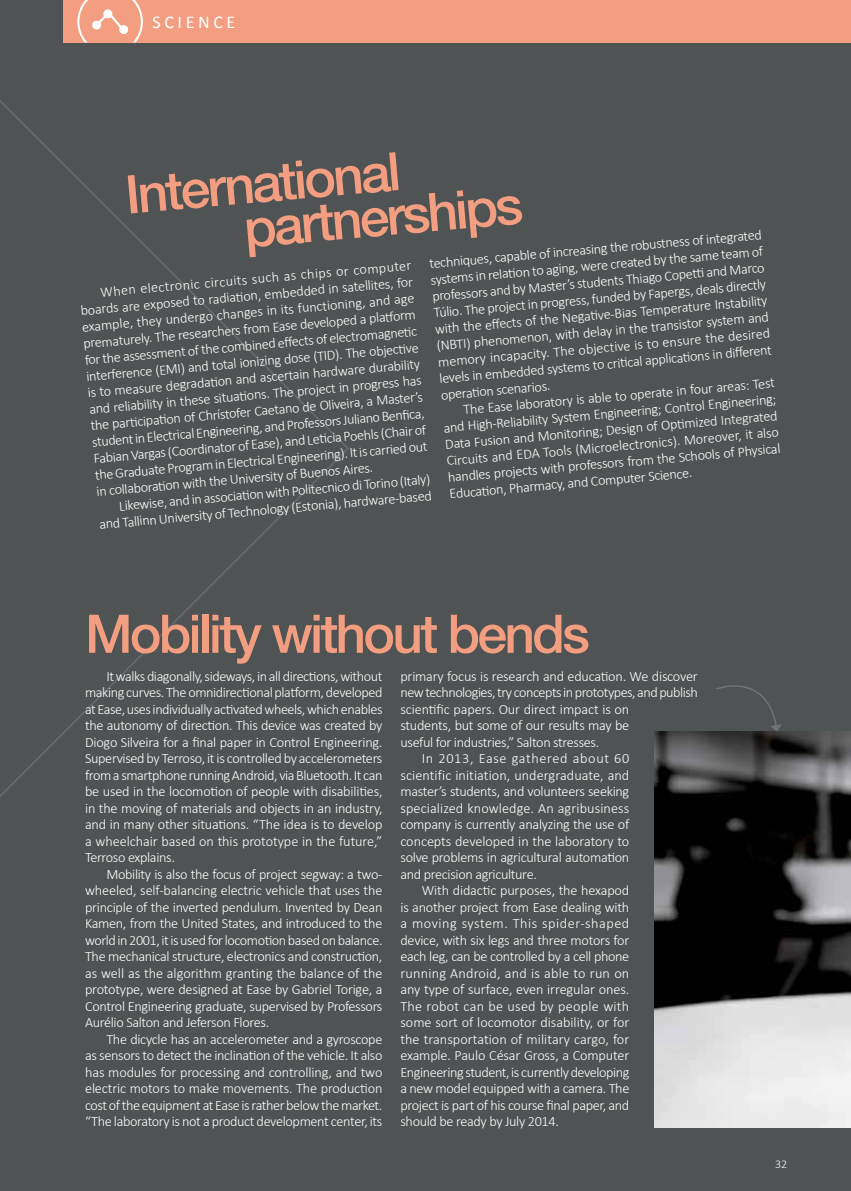
<style>
.page{position:relative;width:851px;height:1191px;background:#fff}
.page>*{position:absolute;margin:0;border:0;box-sizing:border-box;transform-origin:0 0}
.t1{font:500 53.25px/44px "Helvetica Neue";letter-spacing:-.05em;color:#f49e81}
.t2{font:18px "Calibri";letter-spacing:.2em;color:#fff}
.t3{font:300 14.25px/16.5px "Calibri";letter-spacing:-.02em;color:#fff;text-align:justify}
.t4{font:300 14.25px "Calibri";letter-spacing:.005em;color:#fff}
.t5{font:300 14.25px "Calibri";letter-spacing:.015em;color:#fff}
.t6{font:300 14.25px "Calibri";color:#fff}
.t7{font:300 14.25px "Calibri";letter-spacing:.035em;color:#fff}
.t8{font:300 14.25px "Calibri";letter-spacing:.045em;color:#fff}
.t9{font:300 12px "Calibri";color:#fff}
</style>
<div class="page">
<div style="left:0;top:0;width:850px;height:1191px;background:#4f5353"></div>
<svg style="left:0;top:100px;width:349px;height:697px"></svg>
<img style="left:654px;top:731px;width:196px;height:396px">
<div style="left:64px;top:0;width:786px;height:43px;background:#f49e81"></div>
<img style="left:77px;top:0;width:66px;height:43px">
<img style="left:92px;top:9px;width:36px;height:25px">
<svg style="left:716px;top:685px;width:65px;height:46px"></svg>
<p class="t2" style="left:152px;top:11px;width:84px">SCIENCE</p>
<h1 class="t1" style="left:238px;top:162px;width:281px;text-indent:-115px;rotate:-5deg">International partnerships</h1>
<p class="t3" style="left:428px;top:255px;width:335px;rotate:-5deg">techniques, capable of increasing the robustness of integrated systems in relati on to aging, were created by the same team of professors and by Master’s students Thiago Copetti and Marco Túlio. The project in progress, funded by Fapergs, deals directly with the eff ects of the Negati ve-Bias Temperature Instability (NBTI) phenomenon, with delay in the transistor system and memory incapacity. The objective is to ensure the desired levels in embedded systems to criti cal applicati ons in diff erent operati on scenarios.</p>
<p class="t3" style="left:78px;top:286px;width:335px;text-indent:21px;rotate:-5deg">When electronic circuits such as chips or computer boards are exposed to radiati on, embedded in satellites, for example, they undergo changes in its functioning, and age prematurely. The researchers from Ease developed a platf orm for the assessment of the combined eff ects of electromagneti c interference (EMI) and total ionizing dose (TID). The objecti ve is to measure degradati on and ascertain hardware durability and reliability in these situati ons. The project in progress has the parti cipati on of Chrístofer Caetano de Oliveira, a Master’s student in Electrical Engineering, and Professors Juliano Benfi ca, Fabian Vargas (Coordinator of Ease), and Leti cia Poehls (Chair of the Graduate Program in Electrical Engineering). It is carried out in collaborati on with the University of Buenos Aires.</p>
<p class="t3" style="left:441px;top:403px;width:335px;text-indent:21px;rotate:-5deg">The Ease laboratory is able to operate in four areas: Test and High-Reliability System Engineering; Control Engineering; Data Fusion and Monitoring; Design of Opti mized Integrated Circuits and EDA Tools (Microelectronics). Moreover, it also handles projects with professors from the Schools of Physical Educati on, Pharmacy, and Computer Science.</p>
<p class="t3" style="left:97px;top:499px;width:335px;text-align:right;rotate:-5deg">Likewise, and in associati on with Politecnico di Torino (Italy) and Tallinn University of Technology (Estonia), hardware-based</p>
<h1 class="t1" style="left:85px;top:611px;width:506px">Mobility without bends</h1>
<p class="t3" style="left:85px;top:667px;width:299px;text-indent:21px">It walks diagonally, sideways, in all directions, without making curves. The omnidirectional platform, developed at Ease, uses individually activated wheels, which enables the autonomy of direction. This device was created by Diogo Silveira for a final paper in Control Engineering.<br>Supervised by Terroso, it is controlled by accelerometers from a smartphone running Android, via Bluetooth. It can be used in the locomotion of people with disabilities, in the moving of materials and objects in an industry, and in many other situations. “The idea is to develop a wheelchair based on this prototype in the future,” Terroso explains.</p>
<p class="t3" style="left:85px;top:865px;width:299px;text-indent:21px">Mobility is also the focus of project segway: a two&shy;wheeled, self-balancing electric vehicle that uses the principle of the inverted pendulum. Invented by Dean Kamen, from the United States, and introduced to the world in 2001, it is used for locomotion based on balance.<br>The mechanical structure, electronics and construction, as well as the algorithm granting the balance of the prototype, were designed at Ease by Gabriel Torige, a Control Engineering graduate, supervised by Professors Aurélio Salton and Jeferson Flores.</p>
<p class="t3" style="left:85px;top:1030px;width:299px;text-indent:21px">The dicycle has an accelerometer and a gyroscope as sensors to detect the inclination of the vehicle. It also has modules for processing and controlling, and two electric motors to make movements. The production cost of the equipment at Ease is rather below the market. “The laboratory is not a product development center, its</p>
<p class="t3" style="left:400px;top:667px;width:299px">primary focus is research and education. We discover</p>
<p class="t3" style="left:400px;top:684px;width:299px">new technologies, try concepts in prototypes, and publish</p>
<p class="t3" style="left:400px;top:700px;width:230px">scientific papers. Our direct impact is on</p>
<p class="t3" style="left:400px;top:717px;width:230px">students, but some of our results may be</p>
<p class="t3" style="left:400px;top:733px;width:200px">useful for industries,” Salton stresses.</p>
<p class="t8" style="left:421px;top:749px;width:209px">In 2013, Ease gathered about 60</p>
<p class="t4" style="left:400px;top:766px;width:230px">scientific initiation, undergraduate, and</p>
<p class="t3" style="left:400px;top:783px;width:230px">master’s students, and volunteers seeking</p>
<p class="t4" style="left:400px;top:799px;width:230px">specialized knowledge. An agribusiness</p>
<p class="t3" style="left:400px;top:816px;width:230px">company is currently analyzing the use of</p>
<p class="t3" style="left:400px;top:832px;width:230px">concepts developed in the laboratory to</p>
<p class="t3" style="left:400px;top:849px;width:230px">solve problems in agricultural automation</p>
<p class="t3" style="left:400px;top:865px;width:138px">and precision agriculture.</p>
<p class="t3" style="left:421px;top:882px;width:209px">With didactic purposes, the hexapod</p>
<p class="t3" style="left:400px;top:898px;width:230px">is another project from Ease dealing with</p>
<p class="t7" style="left:400px;top:914px;width:230px">a moving system. This spider-shaped</p>
<p class="t3" style="left:400px;top:931px;width:230px">device, with six legs and three motors for</p>
<p class="t3" style="left:400px;top:948px;width:230px">each leg, can be controlled by a cell phone</p>
<p class="t5" style="left:400px;top:964px;width:230px">running Android, and is able to run on</p>
<p class="t3" style="left:400px;top:981px;width:230px">any type of surface, even irregular ones.</p>
<p class="t5" style="left:400px;top:997px;width:230px">The robot can be used by people with</p>
<p class="t6" style="left:400px;top:1013px;width:230px">some sort of locomotor disability, or for</p>
<p class="t4" style="left:400px;top:1030px;width:230px">the transportation of military cargo, for</p>
<p class="t3" style="left:400px;top:1047px;width:230px">example. Paulo César Gross, a Computer</p>
<p class="t3" style="left:400px;top:1063px;width:230px">Engineering student, is currently developing</p>
<p class="t3" style="left:400px;top:1080px;width:230px">a new model equipped with a camera. The</p>
<p class="t3" style="left:400px;top:1096px;width:230px">project is part of his course final paper, and</p>
<p class="t3" style="left:400px;top:1113px;width:160px">should be ready by July 2014.</p>
<p class="t9" style="left:774px;top:1156px;width:14px">32</p>
</div>
